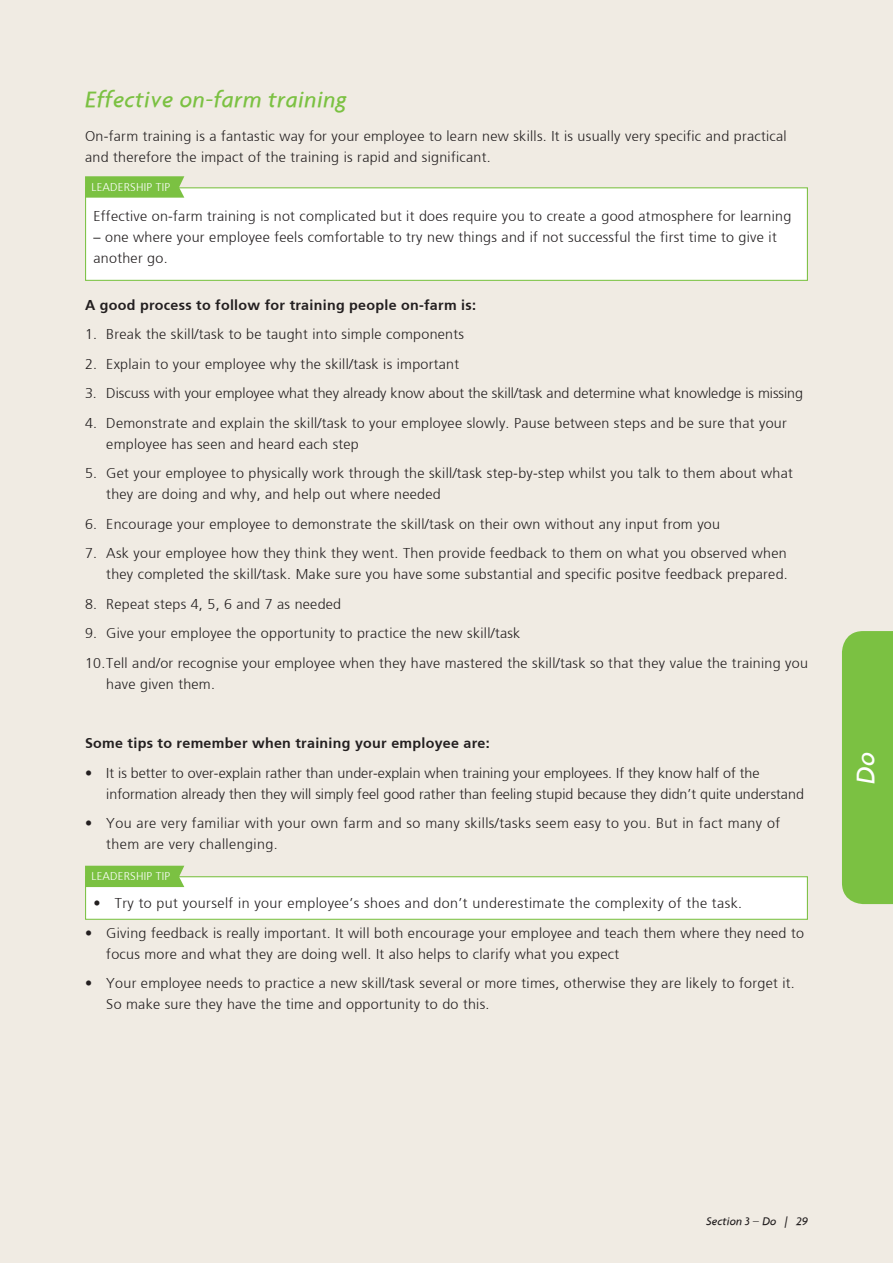
<style>
.page{position:relative;width:893px;height:1263px;background:#f0ebe3}
.page>*{position:absolute;margin:0;border:0;box-sizing:border-box;transform-origin:0 0}
.t1{font:italic 500 27px "Agenda";color:#fff}
.t2{font:italic 500 24px "Agenda";letter-spacing:.02em;color:#7bc142}
.t3{font:300 14.25px/21px "Frutiger";letter-spacing:.02em;color:#231f20}
.t4{font:300 14.25px/21px "Frutiger";color:#231f20}
.t5{font:700 14.25px "Frutiger";letter-spacing:.02em;color:#231f20}
.t6{font:italic 500 12px "Agenda";color:#231f20}
.t7{font:300 11.25px "Frutiger";letter-spacing:.02em;color:#fff}
.s1{font-weight:300;font-style:normal}
</style>
<div class="page">
<div style="left:842px;top:631px;width:51px;height:273px;background:#7bc142"></div>
<div style="left:86px;top:877px;width:721px;height:42px;background:#fff"></div>
<div style="left:85px;top:876px;width:723px;height:44px;border:1px solid #7bc142"></div>
<div style="left:86px;top:188px;width:721px;height:92px;background:#fff"></div>
<div style="left:85px;top:187px;width:723px;height:94px;border:1px solid #7bc142"></div>
<svg style="left:85px;top:176px;width:99px;height:22px;background:#81c34a"></svg>
<div style="left:85px;top:866px;width:99px;height:21px;background:#7bc142"></div>
<h2 class="t2" style="left:85px;top:85px;width:263px">Effective on-farm training</h2>
<p class="t3" style="left:85px;top:126px;width:703px">On-farm training is a fantastic way for your employee to learn new skills. It is usually very specific and practical and therefore the impact of the training is rapid and significant.</p>
<p class="t7" style="left:91px;top:181px;width:80px">LEADERSHIP TIP</p>
<p class="t3" style="left:94px;top:206px;width:699px">Effective on-farm training is not complicated but it does require you to create a good atmosphere for learning</p>
<p class="t3" style="left:94px;top:227px;width:685px">– one where your employee feels comfortable to try new things and if not successful the first time to give it another go.</p>
<p class="t5" style="left:85px;top:296px;width:392px">A good process to follow for training people on-farm is:</p>
<p class="t3" style="left:85px;top:324px;width:380px">1. Break the skill/task to be taught into simple components</p>
<p class="t3" style="left:85px;top:353px;width:376px">2. Explain to your employee why the skill/task is important</p>
<p class="t4" style="left:85px;top:383px;width:720px">3. Discuss with your employee what they already know about the skill/task and determine what knowledge is missing</p>
<p class="t3" style="left:106px;top:412px;width:682px;text-indent:-21px">4. Demonstrate and explain the skill/task to your employee slowly. Pause between steps and be sure that your employee has seen and heard each step</p>
<p class="t3" style="left:106px;top:463px;width:688px;text-indent:-21px">5. Get your employee to physically work through the skill/task step-by-step whilst you talk to them about what they are doing and why, and help out where needed</p>
<p class="t3" style="left:85px;top:513px;width:636px">6. Encourage your employee to demonstrate the skill/task on their own without any input from you</p>
<p class="t3" style="left:85px;top:543px;width:704px;text-align:right">7. Ask your employee how they think they went. Then provide feedback to them on what you observed when they completed the skill/task. Make sure you have some substantial and specific positve feedback prepared.</p>
<p class="t3" style="left:85px;top:593px;width:258px">8. Repeat steps 4, 5, 6 and 7 as needed</p>
<p class="t3" style="left:85px;top:623px;width:437px">9. Give your employee the opportunity to practice the new skill/task</p>
<p class="t3" style="left:106px;top:652px;width:703px;text-indent:-21px">10. Tell and/or recognise your employee when they have mastered the skill/task so that they value the training you have given them.</p>
<p class="t5" style="left:85px;top:735px;width:406px">Some tips to remember when training your employee are:</p>
<p class="t4" style="left:106px;top:762px;width:699px;text-indent:-21px">• It is better to over-explain rather than under-explain when training your employees. If they know half of the information already then they will simply feel good rather than feeling stupid because they didn’t quite understand</p>
<p class="t3" style="left:106px;top:813px;width:675px;text-indent:-21px">• You are very familiar with your own farm and so many skills/tasks seem easy to you. But in fact many of them are very challenging.</p>
<p class="t7" style="left:91px;top:870px;width:80px">LEADERSHIP TIP</p>
<p class="t3" style="left:94px;top:893px;width:650px">• Try to put yourself in your employee’s shoes and don’t underestimate the complexity of the task.</p>
<p class="t3" style="left:106px;top:922px;width:699px;text-indent:-21px">• Giving feedback is really important. It will both encourage your employee and teach them where they need to focus more and what they are doing well. It also helps to clarify what you expect</p>
<p class="t3" style="left:106px;top:973px;width:690px;text-indent:-21px">• Your employee needs to practice a new skill/task several or more times, otherwise they are likely to forget it.<br>So make sure they have the time and opportunity to do this.</p>
<h1 class="t1" style="left:849px;top:784px;width:34px;rotate:-90deg">Do</h1>
<p class="t6" style="left:706px;top:1213px;width:103px">Section 3 <span class="s1">–</span> Do | 29</p>
</div>
